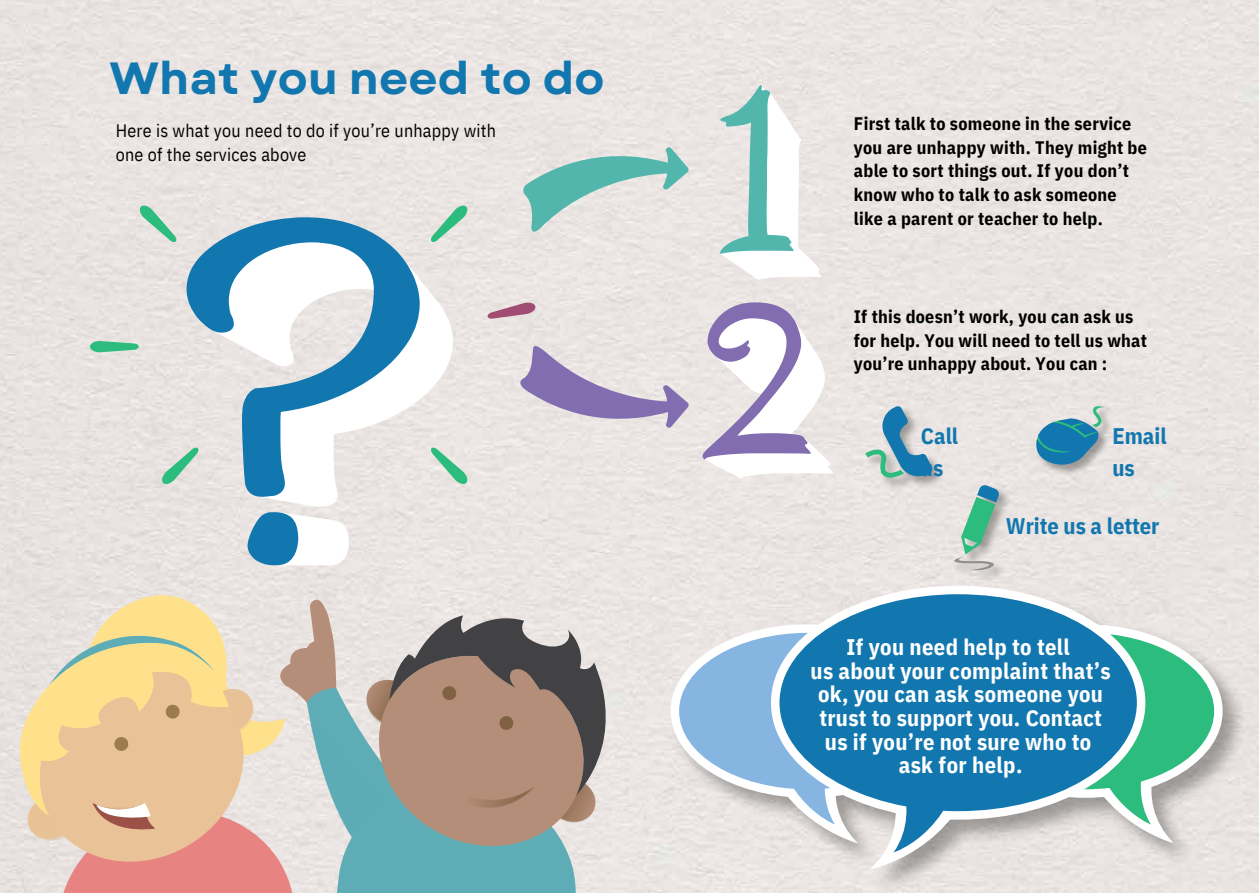
<style>
.page{position:relative;width:1259px;height:893px;background:#fff}
.page>*{position:absolute;margin:0;border:0;box-sizing:border-box;transform-origin:0 0}
.t1{font:700 45px "Garet";letter-spacing:.005em;color:#1377af}
.t2{font:700 22.5px/23.7px "IBM Plex Sans Cond";letter-spacing:.015em;color:#fff;text-align:center}
.t3{font:700 22.5px/31.5px "IBM Plex Sans Cond";color:#1377af}
.t4{font:700 18px/23.7px "IBM Plex Sans Cond";letter-spacing:.015em;color:#000}
.t5{font:18px/23.7px "IBM Plex Sans Cond";letter-spacing:.015em;color:#000}
</style>
<div class="page">
<svg style="left:12px;top:592px;width:617px;height:300px;background:#c7baa8"></svg>
<img style="left:465px;top:786px;width:70px;height:20px">
<svg style="left:90px;top:341px;width:49px;height:11px"></svg>
<svg style="left:139px;top:204px;width:38px;height:38px"></svg>
<svg style="left:420px;top:229px;width:33px;height:336px;fill:#ece7e4"></svg>
<svg style="left:187px;top:217px;width:233px;height:349px"></svg>
<svg style="left:430px;top:204px;width:38px;height:38px"></svg>
<svg style="left:430px;top:447px;width:38px;height:38px"></svg>
<svg style="left:161px;top:447px;width:38px;height:38px"></svg>
<svg style="left:487px;top:302px;width:49px;height:17px"></svg>
<svg style="left:515px;top:342px;width:174px;height:88px;background:#c7bdd1"></svg>
<svg style="left:521px;top:143px;width:168px;height:92px;background:#b9d5d1"></svg>
<svg style="left:702px;top:302px;width:131px;height:176px"></svg>
<svg style="left:711px;top:82px;width:111px;height:197px"></svg>
<svg style="left:671px;top:624px;width:67px;height:173px;fill:#ebe6e4"></svg>
<svg style="left:738px;top:593px;width:120px;height:249px"></svg>
<div style="left:679px;top:632px;width:258px;height:157px;background:#86b5e2;border-radius:50%"></div>
<svg style="left:1174px;top:624px;width:49px;height:173px"></svg>
<svg style="left:1054px;top:593px;width:120px;height:249px"></svg>
<div style="left:956px;top:632px;width:258px;height:157px;background:#2bbc7e;border-radius:50%"></div>
<svg style="left:771px;top:585px;width:374px;height:234px"></svg>
<svg style="left:869px;top:796px;width:135px;height:73px"></svg>
<div style="left:779px;top:594px;width:358px;height:216px;background:#1377af;border-radius:50%"></div>
<img style="left:865px;top:407px;width:79px;height:83px">
<svg style="left:865px;top:405px;width:68px;height:74px;background:#9cbcc7"></svg>
<img style="left:954px;top:485px;width:57px;height:97px">
<svg style="left:949px;top:484px;width:51px;height:87px;background:#a8c9bd"></svg>
<img style="left:1036px;top:405px;width:78px;height:70px">
<svg style="left:1034px;top:405px;width:70px;height:64px;background:#78aabd"></svg>
<p class="t1" style="left:109px;top:46px;width:497px">What you need to do</p>
<p class="t5" style="left:116px;top:118px;width:382px">Here is what you need to do if you’re unhappy with one of the services above</p>
<p class="t4" style="left:854px;top:111px;width:295px">First talk to someone in the service you are unhappy with. They might be able to sort things out. If you don’t know who to talk to ask someone</p>
<p class="t4" style="left:854px;top:206px;width:250px">like a parent or teacher to help.</p>
<p class="t4" style="left:854px;top:304px;width:281px">If this doesn’t work, you can ask us</p>
<p class="t4" style="left:854px;top:328px;width:294px">for help. You will need to tell us what you’re unhappy about. You can :</p>
<p class="t3" style="left:921px;top:419px;width:39px">Call us</p>
<p class="t3" style="left:1112px;top:419px;width:56px">Email us</p>
<p class="t3" style="left:1006px;top:509px;width:155px">Write us a letter</p>
<p class="t2" style="left:846px;top:634px;width:225px">If you need help to tell</p>
<p class="t2" style="left:810px;top:658px;width:302px">us about your complaint that’s ok, you can ask someone you trust to support you. Contact us if you’re not sure who to</p>
<p class="t2" style="left:899px;top:752px;width:125px">ask for help.</p>
</div>
